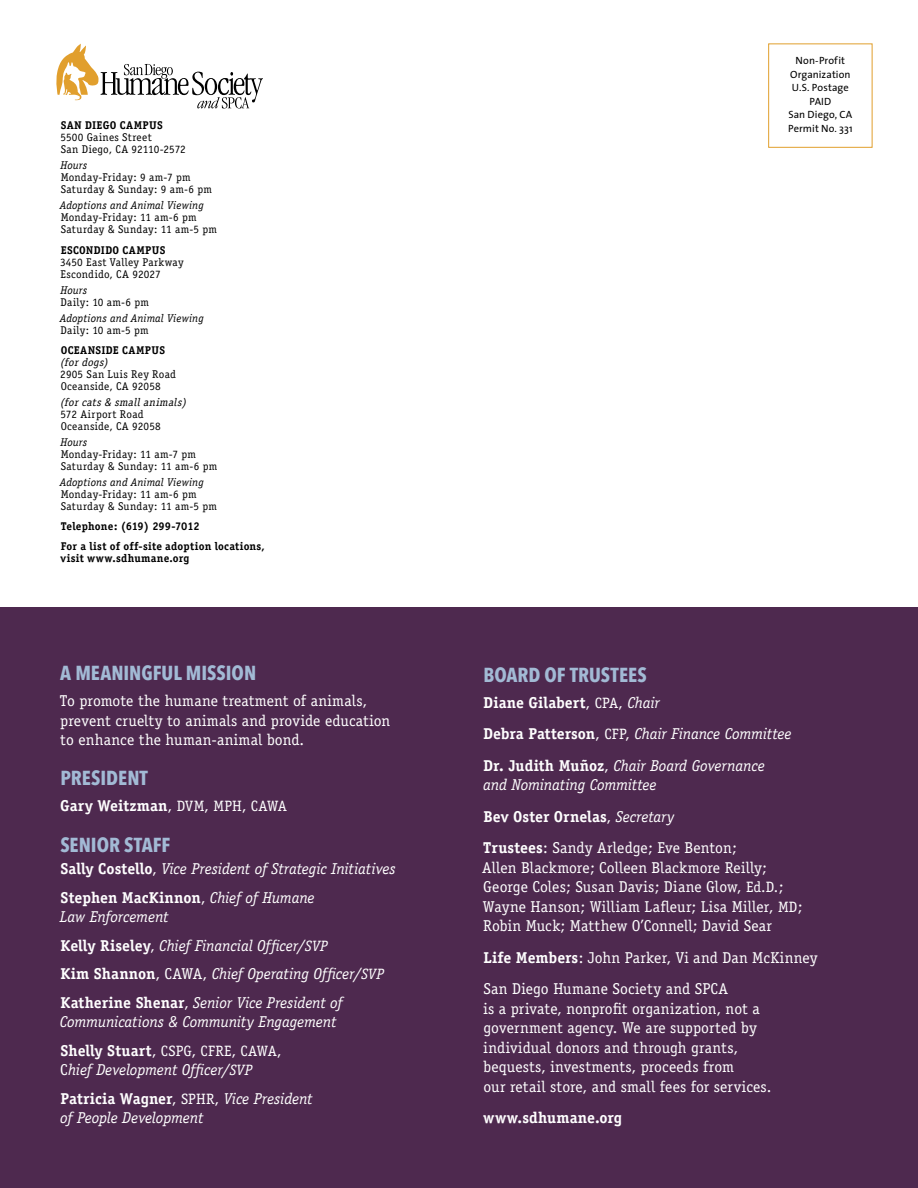
<style>
.page{position:relative;width:918px;height:1188px;background:#fff}
.page>*{position:absolute;margin:0;border:0;box-sizing:border-box;transform-origin:0 0}
.t1{font:700 20.25px "Avenir Next Condensed";color:#a2bad5}
.t2{font:italic 15.75px/28.5px "Officina Serif";letter-spacing:-.01em;color:#fff}
.t3{font:15.75px/19.5px "Officina Serif";letter-spacing:.005em;color:#fff}
.t4{font:700 15.75px "Officina Serif";letter-spacing:.01em;color:#fff}
.t5{font:11.25px/12px "Officina Serif";letter-spacing:.02em;color:#000}
.t6{font:700 11.25px/20.1px "Officina Serif";letter-spacing:.025em;color:#000}
.t7{font:italic 11.25px "Officina Serif";letter-spacing:.005em;color:#000}
.t8{font:italic 11.25px "Officina Serif";color:#000}
.t9{font:10.5px/13.5px "The Sans";letter-spacing:.01em;color:#000;text-align:center}
.s1{font-weight:400}
.s2{font-weight:400;font-size:15px}
.s3{font-weight:700;font-style:normal}
.s4{font-style:normal}
.s5{font-size:15px}
.s6{font-style:normal;font-size:15px}
.s7{font-weight:700}
</style>
<div class="page">
<div style="left:0;top:608px;width:918px;height:580px;background:#4e294f"></div>
<svg style="left:56px;top:44px;width:207px;height:65px"></svg>
<div style="left:768px;top:44px;width:104px;height:104px;border:1px solid #e19f2d"></div>
<p class="t9" style="left:788px;top:54px;width:65px">Non-Profit<br>Organization<br>U.S. Postage<br>PAID<br>San Diego, CA</p>
<p class="t6" style="left:61px;top:115px;width:104px">SAN DIEGO CAMPUS</p>
<p class="t9" style="left:788px;top:121px;width:66px">Permit No. 331</p>
<p class="t5" style="left:60px;top:132px;width:127px">5500 Gaines Street<br>San Diego, CA 92110-2572</p>
<p class="t7" style="left:60px;top:159px;width:28px">Hours</p>
<p class="t5" style="left:61px;top:172px;width:153px">Monday-Friday: 9 am-7 pm<br>Saturday &amp; Sunday: 9 am-6 pm</p>
<p class="t7" style="left:60px;top:199px;width:146px">Adoptions and Animal Viewing</p>
<p class="t5" style="left:61px;top:212px;width:158px">Monday-Friday: 11 am-6 pm<br>Saturday &amp; Sunday: 11 am-5 pm</p>
<p class="t6" style="left:61px;top:240px;width:106px">ESCONDIDO CAMPUS</p>
<p class="t5" style="left:60px;top:256px;width:125px">3450 East Valley Parkway<br>Escondido, CA 92027</p>
<p class="t7" style="left:60px;top:283px;width:28px">Hours</p>
<p class="t5" style="left:61px;top:296px;width:90px">Daily: 10 am-6 pm</p>
<p class="t7" style="left:60px;top:311px;width:146px">Adoptions and Animal Viewing</p>
<p class="t5" style="left:61px;top:324px;width:90px">Daily: 10 am-5 pm</p>
<p class="t6" style="left:61px;top:340px;width:106px">OCEANSIDE CAMPUS</p>
<p class="t8" style="left:60px;top:355px;width:52px">(fordogs)</p>
<p class="t5" style="left:60px;top:368px;width:117px">2905 San Luis Rey Road<br>Oceanside, CA 92058</p>
<p class="t8" style="left:60px;top:395px;width:130px">(forcats&amp; smallanimals)</p>
<p class="t5" style="left:60px;top:408px;width:102px">572 Airport Road<br>Oceanside, CA 92058</p>
<p class="t7" style="left:60px;top:436px;width:28px">Hours</p>
<p class="t5" style="left:61px;top:448px;width:158px">Monday-Friday: 11 am-7 pm<br>Saturday &amp; Sunday: 11 am-6 pm</p>
<p class="t7" style="left:60px;top:476px;width:146px">Adoptions and Animal Viewing</p>
<p class="t5" style="left:61px;top:488px;width:158px">Monday-Friday: 11 am-6 pm<br>Saturday &amp; Sunday: 11 am-5 pm</p>
<p class="t6" style="left:61px;top:516px;width:206px">Telephone: (619) 299-7012<br>For a list of off-site adoption locations,</p>
<p class="t6" style="left:61px;top:548px;width:130px">visit www.sdhumane.org</p>
<p class="t1" style="left:60px;top:661px;width:197px">A MEANINGFUL MISSION</p>
<p class="t3" style="left:60px;top:691px;width:332px">To promote the humane treatment of animals, prevent cruelty to animals and provide education to enhance the human-animal bond.</p>
<p class="t1" style="left:61px;top:766px;width:89px">PRESIDENT</p>
<p class="t4" style="left:60px;top:796px;width:228px">Gary Weitzman<span class="s1">,</span> <span class="s2">DVM</span><span class="s1">,</span> <span class="s2">MPH</span><span class="s1">,</span> <span class="s2">CAWA</span></p>
<p class="t1" style="left:60px;top:832px;width:111px">SENIOR STAFF</p>
<p class="t2" style="left:61px;top:855px;width:337px"><span class="s3">Sally Costello</span><span class="s4">,</span> Vice President of Strategic Initiatives<br><span class="s3">Stephen MacKinnon</span><span class="s4">,</span> Chief of Humane</p>
<p class="t2" style="left:60px;top:903px;width:326px">Law Enforcement<br><span class="s3">Kelly Riseley</span><span class="s4">,</span> Chief Financial Officer/<span class="s5">SVP<br></span><span class="s3">Kim Shannon</span><span class="s4">, CAWA,</span> Chief Operating Officer/<span class="s5">SVP </span><span class="s3">Katherine Shenar</span><span class="s4">,</span> Senior Vice President of</p>
<p class="t2" style="left:60px;top:1008px;width:278px">Communications &amp; Community Engagement<br><span class="s3">Shelly Stuart</span><span class="s4">,</span> <span class="s6">CSPG</span><span class="s4">,</span> <span class="s6">CFRE</span><span class="s4">,</span> <span class="s6">CAWA</span><span class="s4">,</span></p>
<p class="t2" style="left:60px;top:1056px;width:254px"><span class="s4">C</span>hief Development Officer/<span class="s5">SVP<br></span><span class="s3">Patricia Wagner</span><span class="s4">,</span> <span class="s6">SPHR</span><span class="s4">,</span> Vice President</p>
<p class="t2" style="left:60px;top:1104px;width:144px">of People Development</p>
<p class="t1" style="left:484px;top:662px;width:165px">BOARD OF TRUSTEES</p>
<p class="t2" style="left:484px;top:687px;width:310px;line-height:31.5px"><span class="s3">Diane Gilabert</span><span class="s4">,</span> <span class="s6">CPA</span><span class="s4">,</span> Chair<br><span class="s3">Debra Patterson</span><span class="s4">,</span> <span class="s6">CFP</span><span class="s4">,</span> Chair Finance Committee<br><span class="s3">Dr. Judith Muñoz</span><span class="s4">,</span> Chair Board Governance</p>
<p class="t2" style="left:483px;top:769px;width:255px;line-height:31.5px">and Nominating Committee<br><span class="s3">Bev Oster Ornelas</span><span class="s4">,</span> Secretary<br><span class="s3">Trustees</span><span class="s4">: Sandy Arledge; Eve Benton;</span></p>
<p class="t3" style="left:482px;top:858px;width:322px">Allen Blackmore; Colleen Blackmore Reilly; George Coles; Susan Davis; Diane Glow, <span class="s5">Ed.D.</span>; Wayne Hanson; William Lafleur; Lisa Miller, <span class="s5">MD</span>; Robin Muck; Matthew O’Connell; David Sear</p>
<p class="t3" style="left:483px;top:942px;width:336px;line-height:31.5px"><span class="s7">Life Members</span>: John Parker, Vi and Dan McKinney<br>San Diego Humane Society and SPCA</p>
<p class="t3" style="left:483px;top:999px;width:289px">is a private, nonprofit organization, not a government agency. We are supported by individual donors and through grants, bequests, investments, proceeds from<br>our retail store, and small fees for services.</p>
<p class="t4" style="left:483px;top:1108px;width:140px">www.sdhumane.org</p>
</div>
